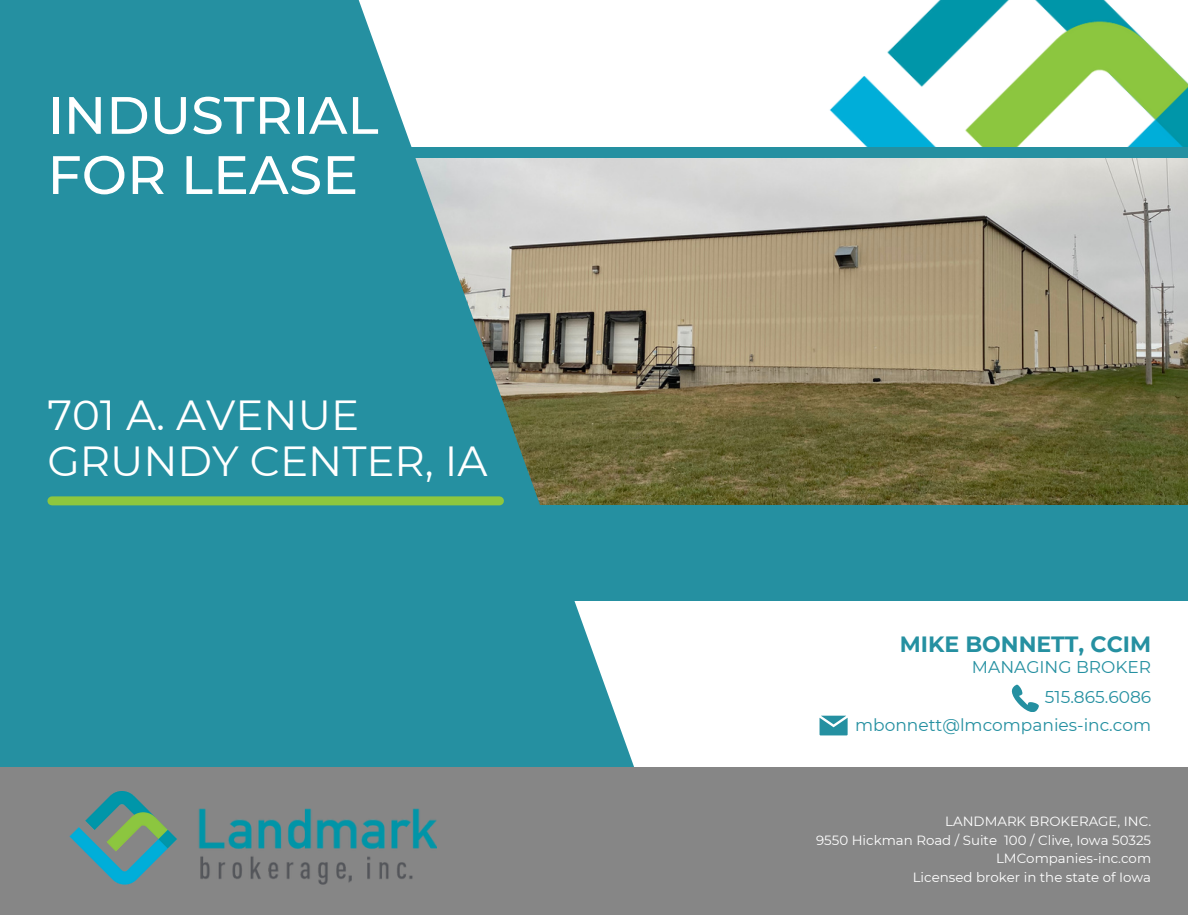
<style>
.page{position:relative;width:1188px;height:918px;background:#fff}
.page>*{position:absolute;margin:0;border:0;box-sizing:border-box;transform-origin:0 0}
.t1{font:500 54px "Montserrat";color:#fff}
.t2{font:500 52.5px "Montserrat";color:#fff}
.t3{font:42px/46.2px "Montserrat";color:#fff}
.t4{font:700 22.05px "Montserrat";color:#2590a1}
.t5{font:16.95px "Montserrat";color:#2590a1}
.t6{font:13.35px "Montserrat";color:#fff}
</style>
<div class="page">
<img style="left:829px;top:0;width:359px;height:147px">
<img style="left:636px;top:158px;width:552px;height:347px">
<svg style="left:0;top:0;width:636px;height:767px;background:#479ba6"></svg>
<div style="left:0;top:767px;width:1188px;height:148px;background:#868686"></div>
<img style="left:198px;top:808px;width:239px;height:77px">
<img style="left:69px;top:792px;width:108px;height:93px">
<div style="left:457px;top:505px;width:731px;height:96px;background:#2590a1"></div>
<svg style="left:820px;top:716px;width:28px;height:19px"></svg>
<svg style="left:1012px;top:685px;width:27px;height:27px"></svg>
<div style="left:52px;top:496px;width:447px;height:9px;background:#8dc73e"></div>
<div style="left:394px;top:147px;width:794px;height:11px;background:#2590a1"></div>
<p class="t2" style="left:47px;top:83px;width:333px">INDUSTRIAL</p>
<p class="t1" style="left:47px;top:142px;width:312px">FOR LEASE</p>
<h5 class="t3" style="left:47px;top:392px;width:442px">701 A. AVENUE<br>GRUNDY CENTER, IA</h5>
<p class="t4" style="left:900px;top:630px;width:253px">MIKE BONNETT, CCIM</p>
<h5 class="t5" style="left:972px;top:656px;width:181px">MANAGING BROKER</h5>
<h4 class="t5" style="left:1045px;top:687px;width:108px">515.865.6086</h4>
<h3 class="t5" style="left:855px;top:714px;width:298px">mbonnett@lmcompanies-inc.com</h3>
<h1 class="t6" style="left:945px;top:813px;width:207px">LANDMARK BROKERAGE, INC.</h1>
<h1 class="t6" style="left:816px;top:832px;width:337px">9550 Hickman Road / Suite 100 / Clive, Iowa 50325</h1>
<h2 class="t6" style="left:996px;top:850px;width:157px">LMCompanies-inc.com</h2>
<p class="t6" style="left:913px;top:869px;width:240px">Licensed broker in the state of Iowa</p>
</div>
